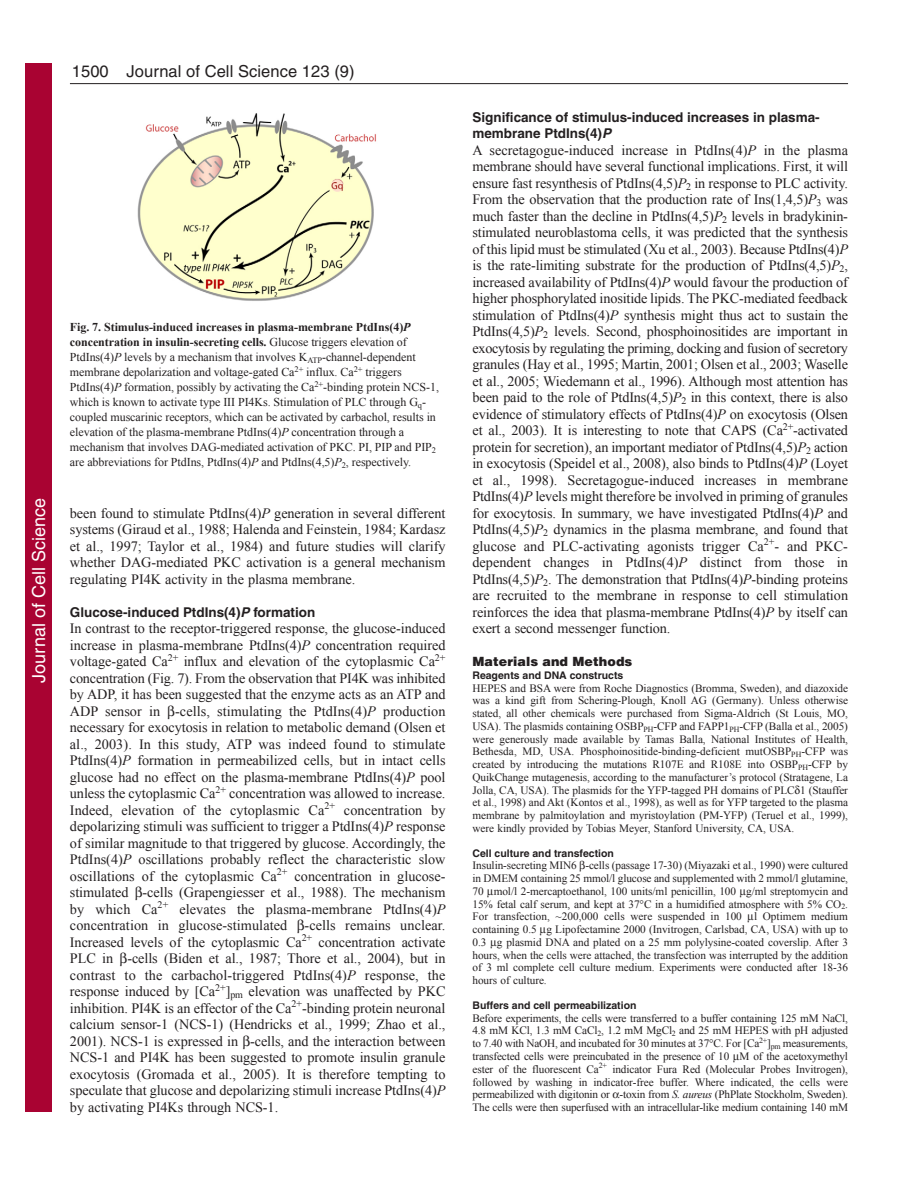
<style>
.page{position:relative;width:918px;height:1188px;background:#fff}
.page>*{position:absolute;margin:0;border:0;box-sizing:border-box;transform-origin:0 0}
.t1{font:18px "Helvetica";color:#fff}
.t2{font:16.5px "Helvetica";letter-spacing:.005em;color:#231f20}
.t3{font:14.25px/16.5px "Times New Roman";letter-spacing:-.005em;color:#231f20;text-align:justify}
.t4{font:700 13.5px/16.5px "Helvetica";color:#231f20}
.t5{font:900 12.75px "Helvetica";letter-spacing:.005em;color:#231f20}
.t6{font:12px/15px "Times New Roman";letter-spacing:-.005em;color:#231f20}
.t7{font:11.25px/12.8px "Times New Roman";letter-spacing:-.005em;color:#231f20;text-align:justify}
.t8{font:700 10.5px "Helvetica";color:#231f20}
.s1{font-weight:700}
.s2{font-weight:700;font-style:italic}
.s3{font-style:italic}
</style>
<div class="page">
<hr style="left:70px;top:83px;width:778px;height:1px;background:#231f20">
<img style="left:137px;top:113px;width:239px;height:188px">
<div style="left:26px;top:64px;width:26px;height:1048px;background:#a90332"></div>
<p class="t2" style="left:72px;top:65px;width:284px">1500 Journal of Cell Science 123 (9)</p>
<p class="t1" style="left:28px;top:683px;width:186px;rotate:-90deg">Journal of Cell Science</p>
<p class="t6" style="left:70px;top:320px;width:371px"><span class="s1">Fig. 7. Stimulus-induced increases in plasma-membrane PtdIns(4)</span><span class="s2">P </span><span class="s1">concentration in insulin-secreting cells.</span> Glucose triggers elevation of PtdIns(4)<span class="s3">P</span> levels by a mechanism that involves K<sub>ATP</sub>-channel-dependent membrane depolarization and voltage-gated Ca<sup>2+</sup> influx. Ca<sup>2+</sup> triggers PtdIns(4)<span class="s3">P</span> formation, possibly by activating the Ca<sup>2+</sup>-binding protein NCS-1, which is known to activate type III PI4Ks. Stimulation of PLC through G<sub>q&shy;</sub>coupled muscarinic receptors, which can be activated by carbachol, results in elevation of the plasma-membrane PtdIns(4)<span class="s3">P</span> concentration through a mechanism that involves DAG-mediated activation of PKC. PI, PIP and PIP<sub>2 </sub>are abbreviations for PtdIns, PtdIns(4)<span class="s3">P</span> and PtdIns(4,5)<span class="s3">P</span><sub>2</sub>, respectively.</p>
<p class="t3" style="left:70px;top:504px;width:377px">been found to stimulate PtdIns(4)<span class="s3">P</span> generation in several different systems (Giraud et al., 1988; Halenda and Feinstein, 1984; Kardasz et al., 1997; Taylor et al., 1984) and future studies will clarify whether DAG-mediated PKC activation is a general mechanism regulating PI4K activity in the plasma membrane.</p>
<p class="t4" style="left:70px;top:605px;width:247px">Glucose-induced PtdIns(4)<span class="s3">P</span>formation</p>
<p class="t3" style="left:70px;top:620px;width:377px">In contrast to the receptor-triggered response, the glucose-induced increase in plasma-membrane PtdIns(4)<span class="s3">P</span> concentration required voltage-gated Ca<sup>2+</sup> influx and elevation of the cytoplasmic Ca<sup>2+ </sup>concentration (Fig. 7). From the observation that PI4K was inhibited by ADP, it has been suggested that the enzyme acts as an ATP and ADP sensor in -cells, stimulating the PtdIns(4)<span class="s3">P</span> production necessary for exocytosis in relation to metabolic demand (Olsen et al., 2003). In this study, ATP was indeed found to stimulate PtdIns(4)<span class="s3">P</span> formation in permeabilized cells, but in intact cells glucose had no effect on the plasma-membrane PtdIns(4)<span class="s3">P</span> pool unless the cytoplasmic Ca<sup>2+</sup> concentration was allowed to increase.<br>Indeed, elevation of the cytoplasmic Ca<sup>2+</sup> concentration by depolarizing stimuli was sufficient to trigger a PtdIns(4)<span class="s3">P</span> response of similar magnitude to that triggered by glucose. Accordingly, the PtdIns(4)<span class="s3">P</span> oscillations probably reflect the characteristic slow oscillations of the cytoplasmic Ca<sup>2+</sup> concentration in glucose&shy;stimulated -cells (Grapengiesser et al., 1988). The mechanism by which Ca<sup>2+</sup> elevates the plasma-membrane PtdIns(4)<span class="s3">P </span>concentration in glucose-stimulated -cells remains unclear.<br>Increased levels of the cytoplasmic Ca<sup>2+</sup> concentration activate PLC in -cells (Biden et al., 1987; Thore et al., 2004), but in contrast to the carbachol-triggered PtdIns(4)<span class="s3">P</span> response, the response induced by [Ca<sup>2+</sup>]<sub>pm</sub> elevation was unaffected by PKC inhibition. PI4K is an effector of the Ca<sup>2+</sup>-binding protein neuronal calcium sensor-1 (NCS-1) (Hendricks et al., 1999; Zhao et al., 2001). NCS-1 is expressed in -cells, and the interaction between NCS-1 and PI4K has been suggested to promote insulin granule exocytosis (Gromada et al., 2005). It is therefore tempting to speculate that glucose and depolarizing stimuli increase PtdIns(4)<span class="s3">P </span>by activating PI4Ks through NCS-1.</p>
<p class="t4" style="left:473px;top:110px;width:349px">Significance of stimulus-induced increases in plasma&shy;membrane PtdIns(4)<span class="s3">P</span></p>
<p class="t3" style="left:472px;top:141px;width:377px">A secretagogue-induced increase in PtdIns(4)<span class="s3">P</span> in the plasma membrane should have several functional implications. First, it will ensure fast resynthesis of PtdIns(4,5)<span class="s3">P</span><sub>2</sub> in response to PLC activity.<br>From the observation that the production rate of Ins(1,4,5)<span class="s3">P</span><sub>3</sub> was much faster than the decline in PtdIns(4,5)<span class="s3">P</span><sub>2</sub> levels in bradykinin&shy;stimulated neuroblastoma cells, it was predicted that the synthesis of this lipid must be stimulated (Xu et al., 2003). Because PtdIns(4)<span class="s3">P </span>is the rate-limiting substrate for the production of PtdIns(4,5)<span class="s3">P</span><sub>2</sub>, increased availability of PtdIns(4)<span class="s3">P</span> would favour the production of higher phosphorylated inositide lipids. The PKC-mediated feedback stimulation of PtdIns(4)<span class="s3">P</span> synthesis might thus act to sustain the PtdIns(4,5)<span class="s3">P</span><sub>2</sub> levels. Second, phosphoinositides are important in exocytosis by regulating the priming, docking and fusion of secretory granules (Hay et al., 1995; Martin, 2001; Olsen et al., 2003; Waselle et al., 2005; Wiedemann et al., 1996). Although most attention has been paid to the role of PtdIns(4,5)<span class="s3">P</span><sub>2</sub> in this context, there is also evidence of stimulatory effects of PtdIns(4)<span class="s3">P</span> on exocytosis (Olsen et al., 2003). It is interesting to note that CAPS (Ca<sup>2+</sup>-activated protein for secretion), an important mediator of PtdIns(4,5)<span class="s3">P</span><sub>2</sub> action in exocytosis (Speidel et al., 2008), also binds to PtdIns(4)<span class="s3">P</span> (Loyet et al., 1998). Secretagogue-induced increases in membrane PtdIns(4)<span class="s3">P</span> levels might therefore be involved in priming of granules for exocytosis. In summary, we have investigated PtdIns(4)<span class="s3">P</span> and PtdIns(4,5)<span class="s3">P</span><sub>2</sub> dynamics in the plasma membrane, and found that glucose and PLC-activating agonists trigger Ca<sup>2+</sup>- and PKC&shy;dependent changes in PtdIns(4)<span class="s3">P</span> distinct from those in PtdIns(4,5)<span class="s3">P</span><sub>2</sub>. The demonstration that PtdIns(4)<span class="s3">P</span>-binding proteins are recruited to the membrane in response to cell stimulation reinforces the idea that plasma-membrane PtdIns(4)<span class="s3">P</span> by itself can exert a second messenger function.</p>
<p class="t5" style="left:473px;top:657px;width:161px">Materials and Methods</p>
<p class="t8" style="left:473px;top:671px;width:152px">Reagents and DNA constructs</p>
<p class="t7" style="left:472px;top:681px;width:377px">HEPES and BSA were from Roche Diagnostics (Bromma, Sweden), and diazoxide was a kind gift from Schering-Plough, Knoll AG (Germany). Unless otherwise stated, all other chemicals were purchased from Sigma-Aldrich (St Louis, MO, USA). The plasmids containing OSBP<sub>PH</sub>-CFP and FAPP1<sub>PH</sub>-CFP (Balla et al., 2005) were generously made available by Tamas Balla, National Institutes of Health, Bethesda, MD, USA. Phosphoinositide-binding-deficient mutOSBP<sub>PH</sub>-CFP was created by introducing the mutations R107E and R108E into OSBP<sub>PH</sub>-CFP by QuikChange mutagenesis, according to the manufacturer’s protocol (Stratagene, La Jolla, CA, USA). The plasmids for the YFP-tagged PH domains of PLC 1 (Stauffer et al., 1998) and Akt (Kontos et al., 1998), as well as for YFP targeted to the plasma membrane by palmitoylation and myristoylation (PM-YFP) (Teruel et al., 1999), were kindly provided by Tobias Meyer, Stanford University, CA, USA.</p>
<p class="t8" style="left:473px;top:849px;width:143px">Cell culture and transfection</p>
<p class="t7" style="left:473px;top:859px;width:377px">Insulin-secreting MIN6 -cells (passage 17-30) (Miyazaki et al., 1990) were cultured in DMEM containing 25 mmol/l glucose and supplemented with 2 mmol/l glutamine, 70 mol/l 2-mercaptoethanol, 100 units/ml penicillin, 100 g/ml streptomycin and 15% fetal calf serum, and kept at 37°C in a humidified atmosphere with 5% CO<sub>2</sub>.<br>For transfection, ~200,000 cells were suspended in 100 l Optimem medium containing 0.5 g Lipofectamine 2000 (Invitrogen, Carlsbad, CA, USA) with up to 0.3 g plasmid DNA and plated on a 25 mm polylysine-coated coverslip. After 3 hours, when the cells were attached, the transfection was interrupted by the addition of 3 ml complete cell culture medium. Experiments were conducted after 18-36 hours of culture.</p>
<p class="t8" style="left:473px;top:1001px;width:165px">Buffers and cell permeabilization</p>
<p class="t7" style="left:473px;top:1012px;width:377px">Before experiments, the cells were transferred to a buffer containing 125 mM NaCl, 4.8 mM KCl, 1.3 mM CaCl<sub>2</sub>, 1.2 mM MgCl<sub>2</sub> and 25 mM HEPES with pH adjusted to 7.40 with NaOH, and incubated for 30 minutes at 37°C. For [Ca<sup>2+</sup>]<sub>pm</sub> measurements, transfected cells were preincubated in the presence of 10 M of the acetoxymethyl ester of the fluorescent Ca<sup>2+</sup> indicator Fura Red (Molecular Probes Invitrogen), followed by washing in indicator-free buffer. Where indicated, the cells were permeabilized with digitonin or -toxin from <span class="s3">S. aureus</span> (PhPlate Stockholm, Sweden).<br>The cells were then superfused with an intracellular-like medium containing 140 mM</p>
</div>
